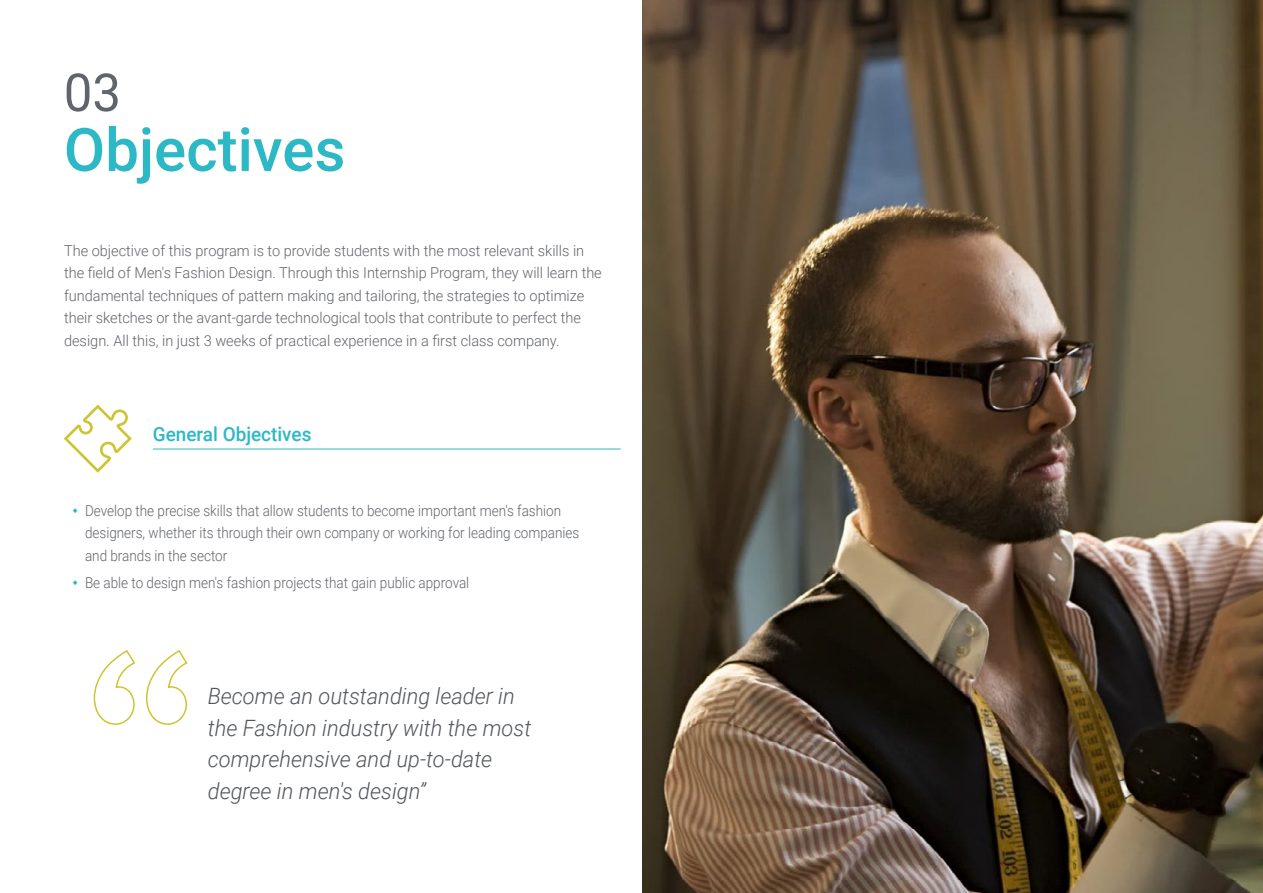
<style>
.page{position:relative;width:1263px;height:893px;background:#fff}
.page>*{position:absolute;margin:0;border:0;box-sizing:border-box;transform-origin:0 0}
.t1{font:500 60px "Roboto";color:#2db8c5}
.t2{font:52.5px "Roboto";color:#61646a}
.t3{font:italic 300 22.5px/31.5px "Roboto";color:#52555b}
.t4{font:500 19.5px "Roboto";color:#2db8c5}
.t5{font:300 15px/22.5px "Roboto";color:#61646a}
.t6{font:300 15px/22.5px "Roboto";color:#61646a;scale:.9 1}
</style>
<div class="page">
<img style="left:642px;top:0;width:621px;height:893px">
<hr style="left:153px;top:449px;width:468px;height:1px;background:#2db8c5">
<svg style="left:64px;top:404px;width:68px;height:69px"></svg>
<svg style="left:93px;top:650px;width:95px;height:75px"></svg>
<h2 class="t2" style="left:64px;top:56px;width:59px">03</h2>
<h1 class="t1" style="left:64px;top:108px;width:283px">Objectives</h1>
<p class="t5" style="left:64px;top:239px;width:539px">The objective of this program is to provide students with the most relevant skills in the field of Men's Fashion Design. Through this Internship Program, they will learn the fundamental techniques of pattern making and tailoring, the strategies to optimize their sketches or the avant-garde technological tools that contribute to perfect the design. All this, in just 3 weeks of practical experience in a first class company.</p>
<h3 class="t4" style="left:153px;top:420px;width:160px">General Objectives</h3>
<p class="t6" style="left:85px;top:499px;width:551px">Develop the precise skills that allow students to become important men's fashion designers, whether its through their own company or working for leading companies and brands in the sector</p>
<p class="t6" style="left:85px;top:570px;width:428px">Be able to design men's fashion projects that gain public approval</p>
<h3 class="t3" style="left:208px;top:680px;width:325px">Become an outstanding leader in the Fashion industry with the most comprehensive and up-to-date degree in men's design”</h3>
</div>
